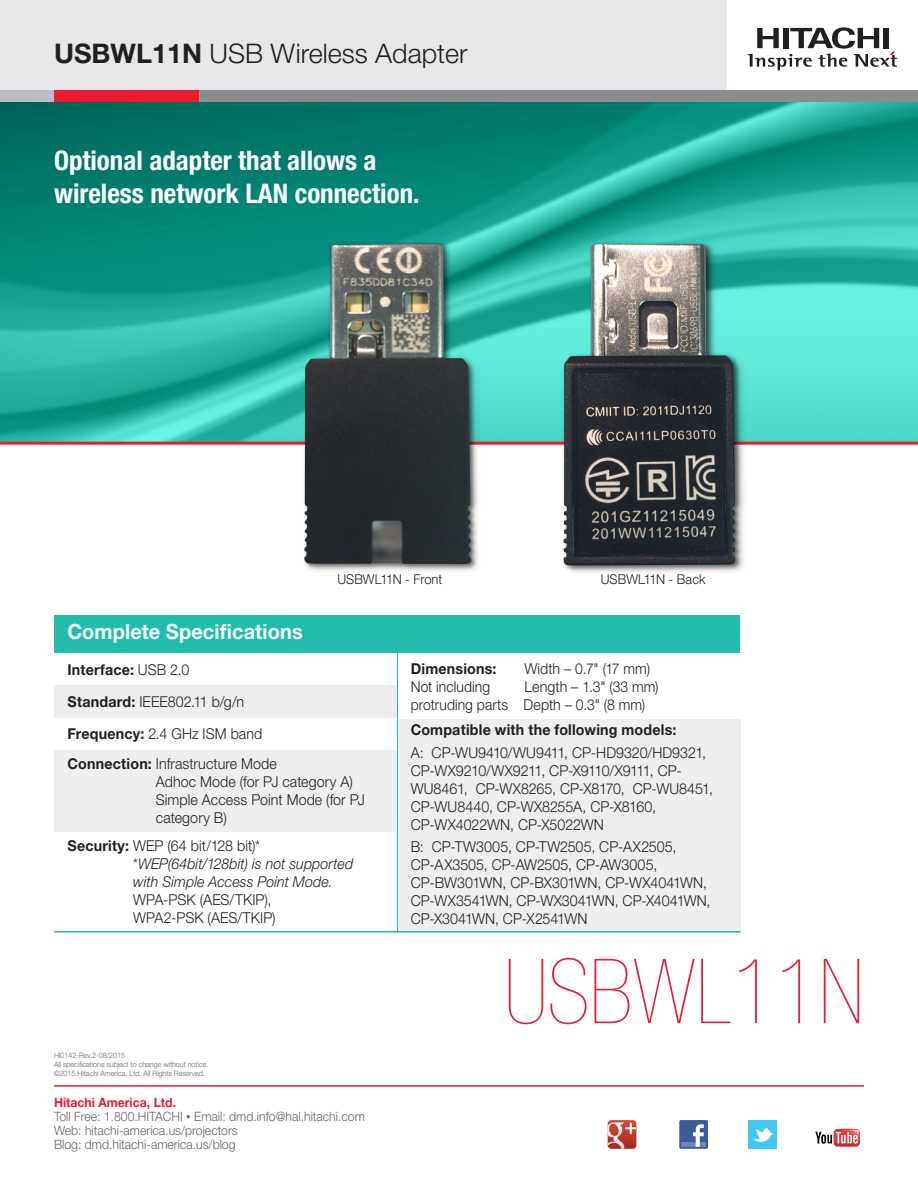
<style>
.page{position:relative;width:918px;height:1188px;background:#fff}
.page>*{position:absolute;margin:0;border:0;box-sizing:border-box;transform-origin:0 0}
.t1{font:200 condensed 90px "Helvetica Neue LT Std";color:#ed1a33}
.t2{font:700 condensed 27px/32.4px "Helvetica Neue LT Std";color:#fff}
.t3{font:300 27px "Helvetica Neue LT Std";color:#231f20}
.t4{font:700 21px "Helvetica Neue LT Std";letter-spacing:.005em;color:#fff;scale:.95 1}
.t5{font:300 15px/18px "Helvetica Neue LT Std";letter-spacing:.005em;color:#231f20;scale:.95 1}
.t6{font:italic 300 15px/18px "Helvetica Neue LT Std";letter-spacing:.005em;color:#231f20;scale:.95 1}
.t7{font:700 15px "Helvetica Neue LT Std";letter-spacing:.015em;color:#231f20;scale:.95 1}
.t8{font:300 15px "Helvetica Neue LT Std";letter-spacing:.005em;color:#231f20;scale:.93 1}
.t9{font:300 13.5px "Helvetica Neue LT Std";letter-spacing:.005em;color:#231f20;scale:.95 1}
.t10{font:300 12.9px/14.1px "Helvetica Neue LT Std";color:#636366;scale:.95 1}
.t11{font:700 12.9px "Helvetica Neue LT Std";color:#ed1a33;scale:.95 1}
.t12{font:300 7.5px "Helvetica Neue LT Std";color:#636366;scale:.95 1}
.s1{font-weight:700}
.s2{font-weight:300}
.s3{font-weight:700;font-style:normal}
.s4{font-style:normal}
.s5{font-size:9.3px}
.s6{font-weight:700;color:#fff}
</style>
<div class="page">
<div style="left:397px;top:719px;width:344px;height:213px;background:#eeeeef"></div>
<hr style="left:397px;top:931px;width:344px;height:2px;background:#22bcac">
<img style="left:0;top:102px;width:918px;height:340px">
<div style="left:0;top:0;width:726px;height:93px;background:#e6e7e9"></div>
<svg style="left:748px;top:27px;width:149px;height:43px"></svg>
<svg style="left:54px;top:653px;width:343px;height:278px"></svg>
<div style="left:54px;top:685px;width:343px;height:32px;background:#eeeeef"></div>
<div style="left:54px;top:750px;width:343px;height:82px;background:#eeeeef"></div>
<hr style="left:54px;top:931px;width:344px;height:2px;background:#22bcac">
<hr style="left:397px;top:653px;width:1px;height:32px;background:#22bcac">
<hr style="left:397px;top:685px;width:1px;height:32px;background:#22bcac">
<hr style="left:397px;top:717px;width:1px;height:33px;background:#22bcac">
<hr style="left:397px;top:750px;width:1px;height:82px;background:#22bcac">
<hr style="left:397px;top:832px;width:1px;height:99px;background:#22bcac">
<hr style="left:0;top:442px;width:918px;height:3px;background:#ed1a33">
<img style="left:249px;top:220px;width:258px;height:351px">
<img style="left:515px;top:213px;width:280px;height:360px">
<div style="left:54px;top:615px;width:686px;height:38px;background:#22bcac"></div>
<hr style="left:54px;top:1085px;width:810px;height:2px;background:#ed1a33">
<div style="left:679px;top:1120px;width:29px;height:29px;background:#3b5b99;border-radius:2px"></div>
<hr style="left:681px;top:1143px;width:25px;height:4px;background:#6d84b3">
<svg style="left:693px;top:1124px;width:11px;height:23px"></svg>
<svg style="left:608px;top:1120px;width:28px;height:29px"></svg>
<div style="left:749px;top:1120px;width:28px;height:29px;background:#42c8f4"></div>
<svg style="left:753px;top:1128px;width:20px;height:14px"></svg>
<svg style="left:815px;top:1129px;width:45px;height:18px"></svg>
<div style="left:0;top:90px;width:117px;height:12px;background:#bcbdc0"></div>
<div style="left:54px;top:90px;width:180px;height:12px;background:#ed1a33"></div>
<div style="left:200px;top:90px;width:718px;height:12px;background:#8a8c8f"></div>
<p class="t3" style="left:54px;top:37px;width:415px"><span class="s1">USBWL11N</span> USB Wireless Adapter</p>
<p class="t2" style="left:54px;top:144px;width:367px">Optional adapter that allows a wireless network LAN connection.</p>
<p class="t4" style="left:68px;top:619px;width:249px">Complete Specifications</p>
<p class="t9" style="left:337px;top:571px;width:112px">USBWL11N - Front</p>
<p class="t9" style="left:601px;top:571px;width:112px">USBWL11N - Back</p>
<p class="t7" style="left:68px;top:661px;width:130px">Interface: <span class="s2">USB 2.0</span></p>
<p class="t5" style="left:68px;top:692px;width:187px"><span class="s1">Standard:</span> IEEE802.11 b/g/n</p>
<p class="t5" style="left:68px;top:725px;width:207px"><span class="s1">Frequency:</span> 2.4 GHz ISM band</p>
<p class="t5" style="left:156px;top:754px;width:222px;text-indent:-88px"><span class="s1">Connection:</span> Infrastructure Mode<br>Adhoc Mode (for PJ category A)<br>Simple Access Point Mode (for PJ category B)</p>
<p class="t6" style="left:133px;top:837px;width:233px;text-indent:-66px"><span class="s3">Security:</span> <span class="s4">WEP (64 bit/128 bit)* *</span>WEP(64bit/128bit) is not supported with Simple Access Point Mode.<br><span class="s4">WPA-PSK (AES/TKIP),<br>WPA2-PSK (AES/TKIP)</span></p>
<p class="t12" style="left:54px;top:1051px;width:76px">HI0142-Rev.2-08/2015</p>
<p class="t12" style="left:54px;top:1060px;width:164px">All specifications subject to change without notice.</p>
<p class="t12" style="left:54px;top:1069px;width:160px">©2015 Hitachi America, Ltd. All Rights Reserved.</p>
<p class="t11" style="left:54px;top:1094px;width:130px">Hitachi America, Ltd.</p>
<p class="t10" style="left:54px;top:1109px;width:329px">Toll Free: 1.800.HITACHI <span class="s5">•</span> Email: dmd.info@hal.hitachi.com<br>Web: hitachi-america.us/projectors<br>Blog: dmd.hitachi-america.us/blog</p>
<p class="t7" style="left:411px;top:659px;width:92px">Dimensions:</p>
<p class="t5" style="left:524px;top:659px;width:134px">Width – 0.7" (17 mm)</p>
<p class="t8" style="left:411px;top:677px;width:103px">Not including<span class="s6">Di</span></p>
<p class="t5" style="left:411px;top:677px;width:262px;text-indent:114px">Length – 1.3" (33 mm) protruding parts<span class="s6">Di</span>Depth – 0.3" (8 mm)</p>
<p class="t7" style="left:411px;top:721px;width:281px">Compatible with the following models:</p>
<p class="t5" style="left:411px;top:743px;width:320px">A: CP-WU9410/WU9411, CP-HD9320/HD9321, CP-WX9210/WX9211, CP-X9110/X9111, CP-WU8461, CP-WX8265, CP-X8170, CP-WU8451, CP-WU8440, CP-WX8255A, CP-X8160, CP-WX4022WN, CP-X5022WN</p>
<p class="t5" style="left:411px;top:838px;width:317px">B: CP-TW3005, CP-TW2505, CP-AX2505, CP-AX3505, CP-AW2505, CP-AW3005, CP-BW301WN, CP-BX301WN, CP-WX4041WN, CP-WX3541WN, CP-WX3041WN, CP-X4041WN, CP-X3041WN, CP-X2541WN</p>
<p class="t1" style="left:504px;top:942px;width:361px">USBWL11N</p>
</div>
